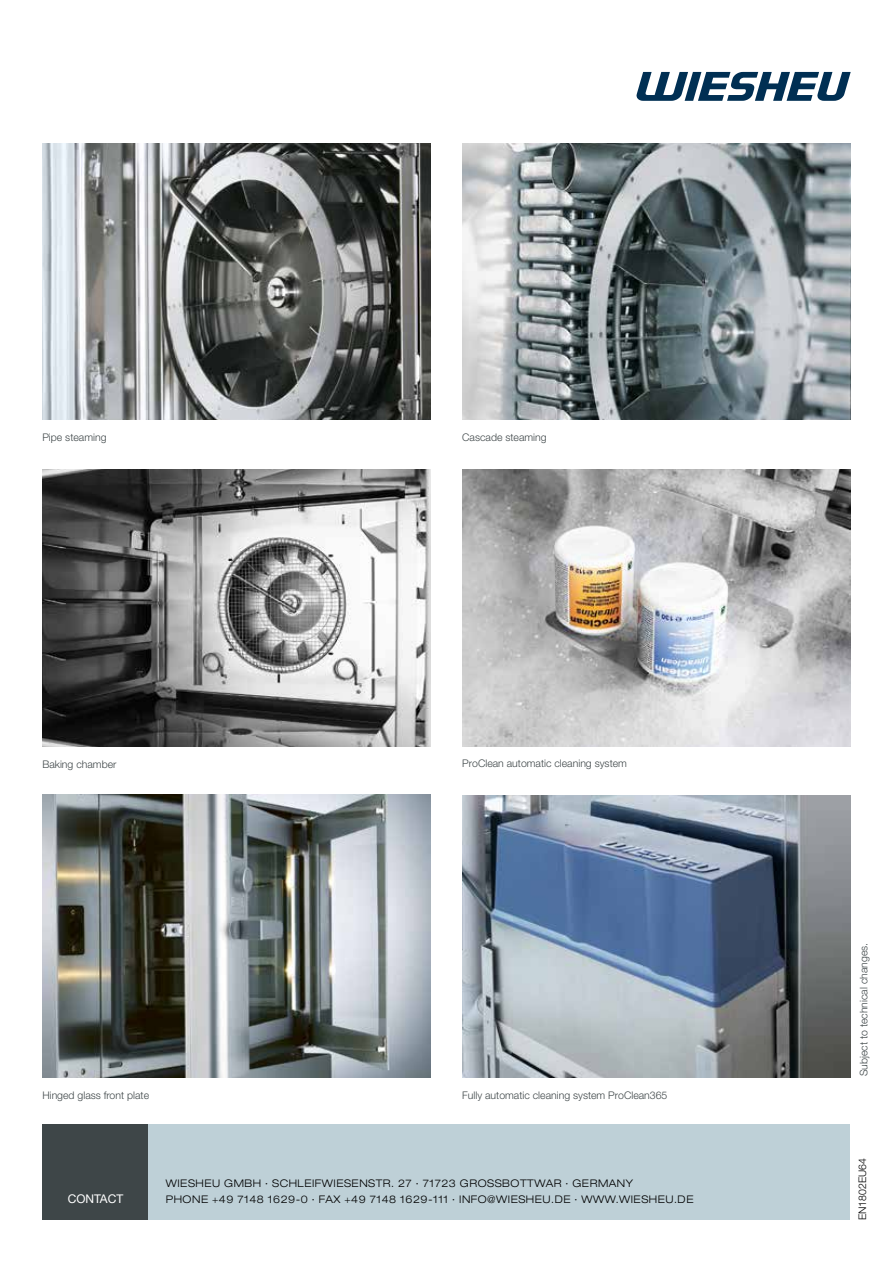
<style>
.page{position:relative;width:893px;height:1263px;background:#fff}
.page>*{position:absolute;margin:0;border:0;box-sizing:border-box;transform-origin:0 0}
.t1{font:12px "Helvetica Neue";color:#fff}
.t2{font:300 10.5px "Helvetica Neue";color:#3e4648}
.t3{font:300 expanded 10.5px/15.8px "Helvetica Neue LT Pro";letter-spacing:.05em;color:#000}
.t4{font:300 10.5px "Helvetica Neue LT Pro";color:#000}
</style>
<div class="page">
<div style="left:42px;top:1124px;width:107px;height:96px;background:#3e4648"></div>
<img style="left:42px;top:470px;width:388px;height:276px">
<img style="left:42px;top:143px;width:388px;height:277px">
<img style="left:462px;top:143px;width:388px;height:277px">
<img style="left:42px;top:795px;width:388px;height:282px">
<div style="left:149px;top:1124px;width:701px;height:96px;background:#bed0d7"></div>
<img style="left:462px;top:470px;width:388px;height:277px">
<svg style="left:636px;top:72px;width:215px;height:29px"></svg>
<img style="left:463px;top:795px;width:387px;height:282px">
<p class="t2" style="left:42px;top:431px;width:66px">Pipe steaming</p>
<p class="t2" style="left:462px;top:431px;width:86px">Cascade steaming</p>
<p class="t2" style="left:42px;top:757px;width:76px">Baking chamber</p>
<p class="t2" style="left:462px;top:757px;width:166px">ProClean automatic cleaning system</p>
<p class="t2" style="left:42px;top:1088px;width:108px">Hinged glass front plate</p>
<p class="t2" style="left:462px;top:1088px;width:207px">Fully automatic cleaning system ProClean365</p>
<p class="t1" style="left:68px;top:1192px;width:57px">CONTACT</p>
<p class="t3" style="left:166px;top:1176px;width:529px">WIESHEU GMBH · SCHLEIFWIESENSTR. 27 · 71723 GROSSBOTTWAR · GERMANY<br>PHONE +49 7148 1629-0 · FAX +49 7148 1629-111 · INFO@WIESHEU.DE · WWW.WIESHEU.DE</p>
<p class="t2" style="left:857px;top:1076px;width:135px;rotate:-90deg">Subject to technical changes.</p>
<p class="t4" style="left:856px;top:1220px;width:64px;rotate:-90deg">EN1802EU64</p>
</div>
